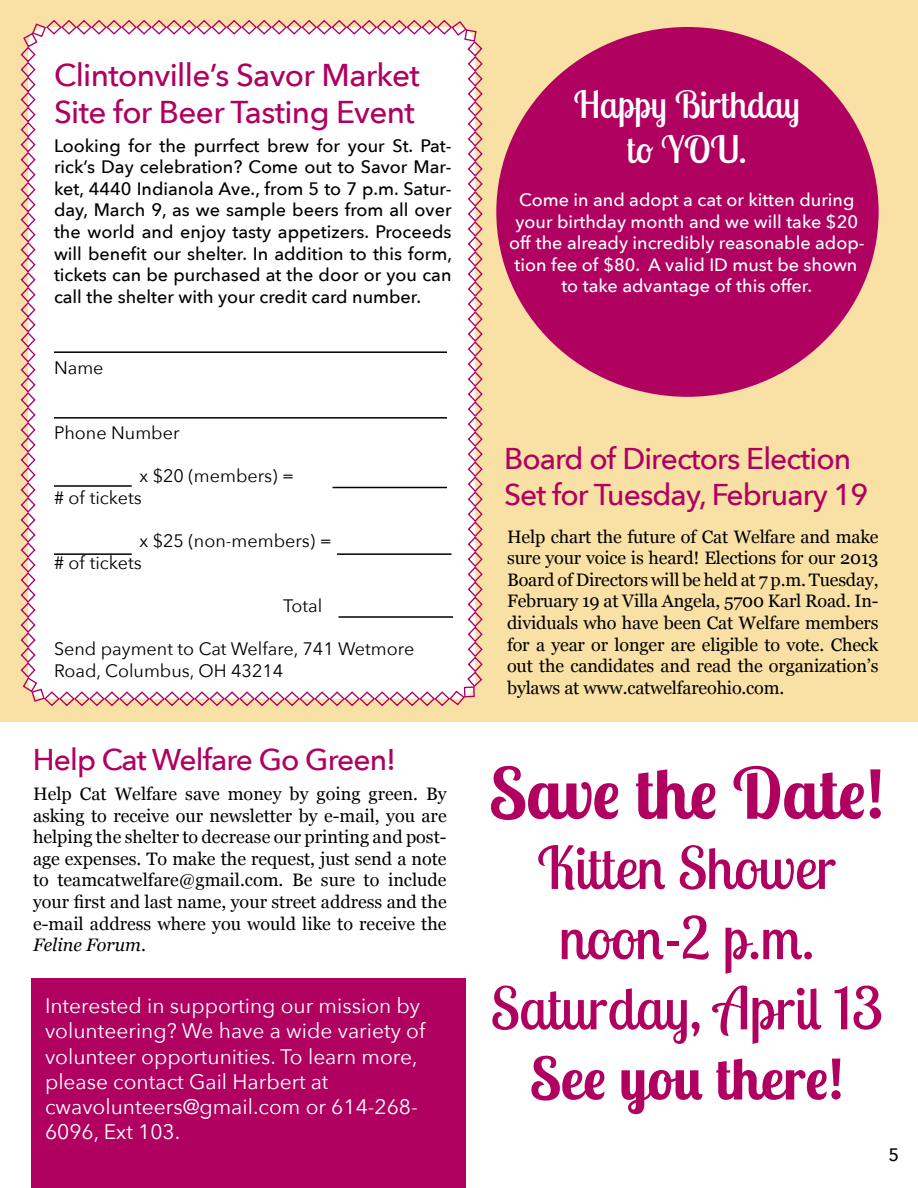
<style>
.page{position:relative;width:918px;height:1188px;background:#fff}
.page>*{position:absolute;margin:0;border:0;box-sizing:border-box;transform-origin:0 0}
.t1{font:700 70.5px "Lobster Two";color:#b00060}
.t2{font:58.5px/70.2px "Lobster Two";color:#b00060;text-align:center}
.t3{font:700 58.5px "Lobster Two";color:#b00060}
.t4{font:37.5px/45px "Lobster Two";color:#fff;text-align:center}
.t5{font:500 31.5px/37.8px "Avenir Next";letter-spacing:-.02em;color:#b00060}
.t6{font:500 30px/36px "Avenir Next";letter-spacing:-.03em;color:#b00060}
.t7{font:21px/25.2px "Avenir Next";color:#fff}
.t8{font:18px/21.6px "Georgia";letter-spacing:-.005em;color:#000;text-align:justify}
.t9{font:500 18px/21.6px "Avenir Next";color:#000;text-align:justify}
.t10{font:500 18px/21.6px "Avenir Next";color:#fff;text-align:center}
.t11{font:18px/21.6px "Avenir Next";color:#000}
.s1{font-style:italic}
</style>
<div class="page">
<div style="left:32px;top:979px;width:434px;height:209px;background:#b00060"></div>
<div style="left:0;top:0;width:918px;height:721px;background:#f9e0a4"></div>
<div style="left:496px;top:27px;width:383px;height:370px;background:#b00060;border-radius:50%"></div>
<svg style="left:20px;top:19px;width:463px;height:688px;background:#fcf7f6"></svg>
<hr style="left:54px;top:351px;width:393px;height:2px;background:#000">
<hr style="left:54px;top:417px;width:393px;height:2px;background:#000">
<hr style="left:54px;top:485px;width:78px;height:2px;background:#000">
<hr style="left:54px;top:553px;width:78px;height:2px;background:#000">
<hr style="left:333px;top:487px;width:114px;height:1px;background:#000">
<hr style="left:337px;top:553px;width:114px;height:2px;background:#000">
<hr style="left:339px;top:616px;width:114px;height:2px;background:#000">
<h3 class="t5" style="left:54px;top:56px;width:367px">Clintonville’s Savor Market<br>Site for Beer Tasting Event</h3>
<p class="t9" style="left:54px;top:135px;width:400px">Looking for the purrfect brew for your St. Pat&shy;rick’s Day celebration? Come out to Savor Mar&shy;ket, 4440 Indianola Ave., from 5 to 7 p.m. Satur&shy;day, March 9, as we sample beers from all over the world and enjoy tasty appetizers. Proceeds will benefit our shelter. In addition to this form, tickets can be purchased at the door or you can call the shelter with your credit card number.</p>
<p class="t11" style="left:54px;top:357px;width:51px">Name</p>
<p class="t11" style="left:54px;top:422px;width:127px">Phone Number</p>
<p class="t11" style="left:54px;top:465px;width:242px;text-indent:86px">x $20 (members) = # of tickets</p>
<p class="t11" style="left:54px;top:530px;width:279px;text-indent:86px">x $25 (non-members) = # of tickets</p>
<p class="t11" style="left:283px;top:595px;width:41px">Total</p>
<p class="t11" style="left:54px;top:638px;width:362px">Send payment to Cat Welfare, 741 Wetmore<br>Road, Columbus, OH 43214</p>
<h3 class="t6" style="left:33px;top:741px;width:365px">Help Cat Welfare Go Green!</h3>
<p class="t8" style="left:33px;top:782px;width:415px">Help Cat Welfare save money by going green. By asking to receive our newsletter by e-mail, you are helping the shelter to decrease our printing and post&shy;age expenses. To make the request, just send a note to teamcatwelfare@gmail.com. Be sure to include your first and last name, your street address and the e-mail address where you would like to receive the <span class="s1">Feline Forum</span>.</p>
<p class="t7" style="left:45px;top:993px;width:382px">Interested in supporting our mission by volunteering? We have a wide variety of volunteer opportunities. To learn more, please contact Gail Harbert at cwavolunteers@gmail.com or 614-268- 6096, Ext 103.</p>
<h3 class="t4" style="left:574px;top:81px;width:227px">Happy Birthday to YOU.</h3>
<p class="t10" style="left:509px;top:189px;width:357px">Come in and adopt a cat or kitten during your birthday month and we will take $20 off the already incredibly reasonable adop&shy;tion fee of $80. A valid ID must be shown to take advantage of this offer.</p>
<h3 class="t6" style="left:504px;top:440px;width:366px">Board of Directors Election<br>Set for Tuesday, February 19</h3>
<p class="t8" style="left:507px;top:525px;width:373px">Help chart the future of Cat Welfare and make sure your voice is heard! Elections for our 2013<br>Board of Directors will be held at 7 p.m. Tuesday, February 19 at Villa Angela, 5700 Karl Road. In&shy;dividuals who have been Cat Welfare members for a year or longer are eligible to vote. Check out the candidates and read the organization’s bylaws at www.catwelfareohio.com.</p>
<h1 class="t1" style="left:489px;top:748px;width:398px">Save the Date!</h1>
<h2 class="t2" style="left:490px;top:832px;width:394px">Kitten Shower noon-2 p.m.<br>Saturday, April 13</h2>
<h2 class="t3" style="left:529px;top:1041px;width:316px">See you there!</h2>
<p class="t9" style="left:889px;top:1144px;width:12px">5</p>
</div>
